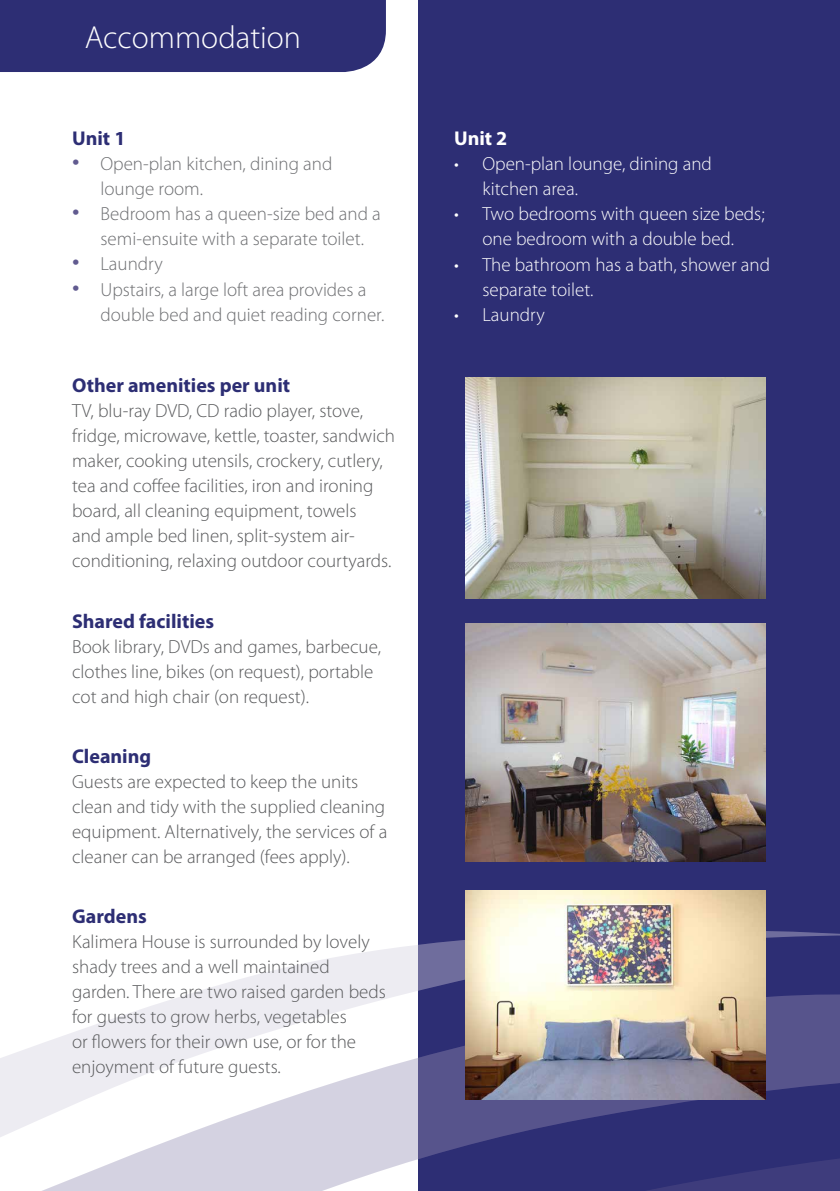
<style>
.page{position:relative;width:840px;height:1191px;background:#fff}
.page>*{position:absolute;margin:0;border:0;box-sizing:border-box;transform-origin:0 0}
.t1{font:300 32px "Myriad Pro";color:#fff}
.t2{font:700 20px "Myriad Pro";color:#2d2e74}
.t3{font:700 20px "Myriad Pro";color:#fff}
.t4{font:300 19px/25px "Myriad Pro";color:#58595b}
.t5{font:300 19px/25px "Myriad Pro";color:#6d6e71}
.t6{font:300 19px/25px "Myriad Pro";color:#fff}
.s1{font-size:30px;color:#615b90}
</style>
<div class="page">
<div style="left:418px;top:0;width:421px;height:1191px;background:#2d2e74"></div>
<svg style="left:0;top:913px;width:839px;height:278px"></svg>
<div style="left:0;top:0;width:386px;height:72px;background:#2d2e74"></div>
<img style="left:465px;top:377px;width:300px;height:221px">
<img style="left:465px;top:623px;width:300px;height:238px">
<img style="left:465px;top:890px;width:300px;height:210px">
<h1 class="t1" style="left:85px;top:18px;width:218px">Accommodation</h1>
<p class="t2" style="left:72px;top:126px;width:55px">Unit 1</p>
<p class="t5" style="left:100px;top:151px;width:233px;text-indent:-28px"><span class="s1">•</span> Open-plan kitchen, dining and lounge room.</p>
<p class="t5" style="left:100px;top:201px;width:282px;text-indent:-28px"><span class="s1">•</span> Bedroom has a queen-size bed and a semi-ensuite with a separate toilet.</p>
<p class="t5" style="left:72px;top:251px;width:92px"><span class="s1">•</span> Laundry</p>
<p class="t5" style="left:100px;top:276px;width:285px;text-indent:-28px"><span class="s1">•</span> Upstairs, a large loft area provides a double bed and quiet reading corner.</p>
<p class="t2" style="left:72px;top:372px;width:219px">Other amenities per unit</p>
<p class="t4" style="left:72px;top:398px;width:324px">TV, blu-ray DVD, CD radio player, stove, fridge, microwave, kettle, toaster, sandwich maker, cooking utensils, crockery, cutlery, tea and coffee facilities, iron and ironing board, all cleaning equipment, towels<br>and ample bed linen, split-system air&shy;conditioning, relaxing outdoor courtyards.</p>
<p class="t2" style="left:72px;top:608px;width:143px">Shared facilities</p>
<p class="t4" style="left:72px;top:633px;width:310px">Book library, DVDs and games, barbecue, clothes line, bikes (on request), portable cot and high chair (on request).</p>
<p class="t2" style="left:72px;top:743px;width:81px">Cleaning</p>
<p class="t4" style="left:72px;top:769px;width:317px">Guests are expected to keep the units clean and tidy with the supplied cleaning equipment. Alternatively, the services of a cleaner can be arranged (fees apply).</p>
<p class="t2" style="left:72px;top:903px;width:76px">Gardens</p>
<p class="t4" style="left:72px;top:929px;width:315px">Kalimera House is surrounded by lovely shady trees and a well maintained garden. There are two raised garden beds for guests to grow herbs, vegetables<br>or flowers for their own use, or for the enjoyment of future guests.</p>
<p class="t3" style="left:454px;top:126px;width:55px">Unit 2</p>
<p class="t6" style="left:482px;top:151px;width:231px;text-indent:-28px">• Open-plan lounge, dining and kitchen area.</p>
<p class="t6" style="left:454px;top:201px;width:312px;text-align:center">• Two bedrooms with queen size beds; one bedroom with a double bed.</p>
<p class="t6" style="left:482px;top:251px;width:289px;text-indent:-28px">• The bathroom has a bath, shower and separate toilet.</p>
<p class="t6" style="left:454px;top:301px;width:92px">• Laundry</p>
</div>
